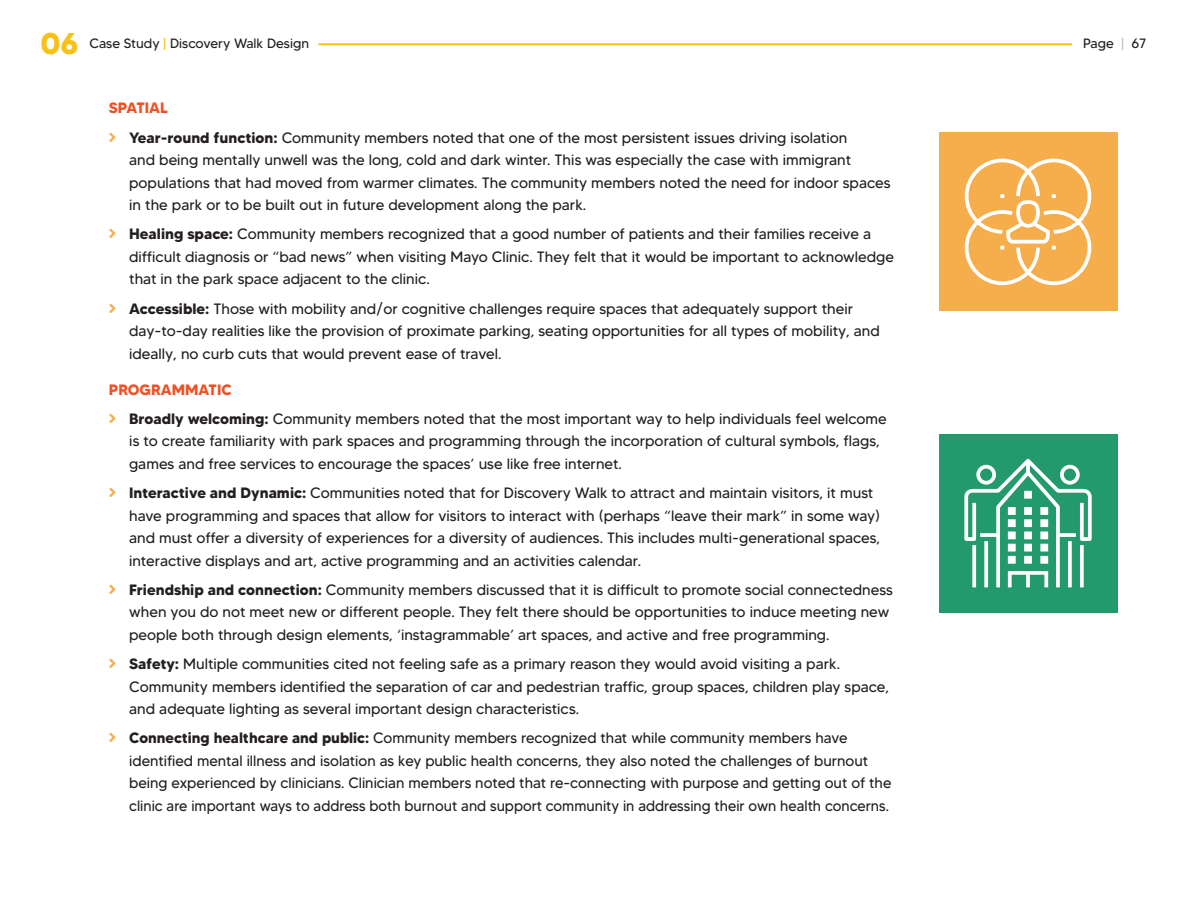
<style>
.page{position:relative;width:1188px;height:918px;background:#fff}
.page>*{position:absolute;margin:0;border:0;box-sizing:border-box;transform-origin:0 0}
.t1{font:700 30px "MADETOMMY";color:#f9c017}
.t2{font:15px/22.5px "MADETOMMY";color:#231f20}
.t3{font:700 15px "MADETOMMY";color:#f05024}
.t4{font:13.5px "MADETOMMY";color:#231f20}
.s1{color:#f9c017}
.s2{color:#bcbdc0}
.s3{font-weight:700}
</style>
<div class="page">
<div style="left:939px;top:133px;width:178px;height:178px;background:#f6ad4b"></div>
<div style="left:939px;top:434px;width:178px;height:178px;background:#229a6e"></div>
<svg style="left:964px;top:158px;width:128px;height:128px"></svg>
<svg style="left:964px;top:458px;width:128px;height:130px"></svg>
<div style="left:1008px;top:544px;width:8px;height:8px;border:4px solid #fff"></div>
<div style="left:1024px;top:544px;width:8px;height:8px;border:4px solid #fff"></div>
<div style="left:1040px;top:544px;width:8px;height:8px;border:4px solid #fff"></div>
<div style="left:1008px;top:556px;width:8px;height:8px;border:4px solid #fff"></div>
<div style="left:1024px;top:556px;width:8px;height:8px;border:4px solid #fff"></div>
<div style="left:1040px;top:556px;width:8px;height:8px;border:4px solid #fff"></div>
<div style="left:1008px;top:531px;width:8px;height:8px;border:4px solid #fff"></div>
<div style="left:1024px;top:531px;width:8px;height:8px;border:4px solid #fff"></div>
<div style="left:1040px;top:531px;width:8px;height:8px;border:4px solid #fff"></div>
<div style="left:1008px;top:519px;width:8px;height:8px;border:4px solid #fff"></div>
<div style="left:1024px;top:519px;width:8px;height:8px;border:4px solid #fff"></div>
<div style="left:1040px;top:519px;width:8px;height:8px;border:4px solid #fff"></div>
<div style="left:1008px;top:507px;width:8px;height:8px;border:4px solid #fff"></div>
<div style="left:1024px;top:507px;width:8px;height:8px;border:4px solid #fff"></div>
<div style="left:1024px;top:491px;width:8px;height:8px;border:4px solid #fff"></div>
<div style="left:1040px;top:507px;width:8px;height:8px;border:4px solid #fff"></div>
<svg style="left:1026px;top:576px;width:4px;height:8px"></svg>
<div style="left:1008px;top:571px;width:40px;height:18px;border:4px solid #fff"></div>
<hr style="left:318px;top:43px;width:754px;height:2px;background:#f9c017">
<p class="t1" style="left:40px;top:25px;width:40px">06</p>
<p class="t4" style="left:89px;top:35px;width:221px">Case Study <span class="s1">|</span> Discovery Walk Design</p>
<p class="t4" style="left:1083px;top:35px;width:65px">Page <span class="s2">|</span> 67</p>
<p class="t3" style="left:109px;top:99px;width:61px">SPATIAL</p>
<p class="t2" style="left:129px;top:126px;width:763px"><span class="s3">Year-round function:</span> Community members noted that one of the most persistent issues driving isolation<br>and being mentally unwell was the long, cold and dark winter. This was especially the case with immigrant populations that had moved from warmer climates. The community members noted the need for indoor spaces in the park or to be built out in future development along the park.</p>
<p class="t2" style="left:129px;top:223px;width:766px"><span class="s3">Healing space:</span> Community members recognized that a good number of patients and their families receive a difficult diagnosis or “bad news” when visiting Mayo Clinic. They felt that it would be important to acknowledge that in the park space adjacent to the clinic.</p>
<p class="t2" style="left:129px;top:297px;width:752px"><span class="s3">Accessible:</span> Those with mobility and/or cognitive challenges require spaces that adequately support their day-to-day realities like the provision of proximate parking, seating opportunities for all types of mobility, and ideally, no curb cuts that would prevent ease of travel.</p>
<p class="t3" style="left:109px;top:380px;width:124px">PROGRAMMATIC</p>
<p class="t2" style="left:129px;top:407px;width:759px"><span class="s3">Broadly welcoming:</span> Community members noted that the most important way to help individuals feel welcome is to create familiarity with park spaces and programming through the incorporation of cultural symbols, flags, games and free services to encourage the spaces’ use like free internet.</p>
<p class="t2" style="left:129px;top:482px;width:753px"><span class="s3">Interactive and Dynamic:</span> Communities noted that for Discovery Walk to attract and maintain visitors, it must have programming and spaces that allow for visitors to interact with (perhaps “leave their mark” in some way) and must offer a diversity of experiences for a diversity of audiences. This includes multi-generational spaces, interactive displays and art, active programming and an activities calendar.</p>
<p class="t2" style="left:129px;top:578px;width:765px"><span class="s3">Friendship and connection:</span> Community members discussed that it is difficult to promote social connectedness when you do not meet new or different people. They felt there should be opportunities to induce meeting new people both through design elements, ‘instagrammable’ art spaces, and active and free programming.</p>
<p class="t2" style="left:129px;top:653px;width:761px"><span class="s3">Safety:</span> Multiple communities cited not feeling safe as a primary reason they would avoid visiting a park.<br>Community members identified the separation of car and pedestrian traffic, group spaces, children play space, and adequate lighting as several important design characteristics.</p>
<p class="t2" style="left:129px;top:727px;width:764px"><span class="s3">Connecting healthcare and public:</span> Community members recognized that while community members have identified mental illness and isolation as key public health concerns, they also noted the challenges of burnout being experienced by clinicians. Clinician members noted that re-connecting with purpose and getting out of the clinic are important ways to address both burnout and support community in addressing their own health concerns.</p>
</div>
